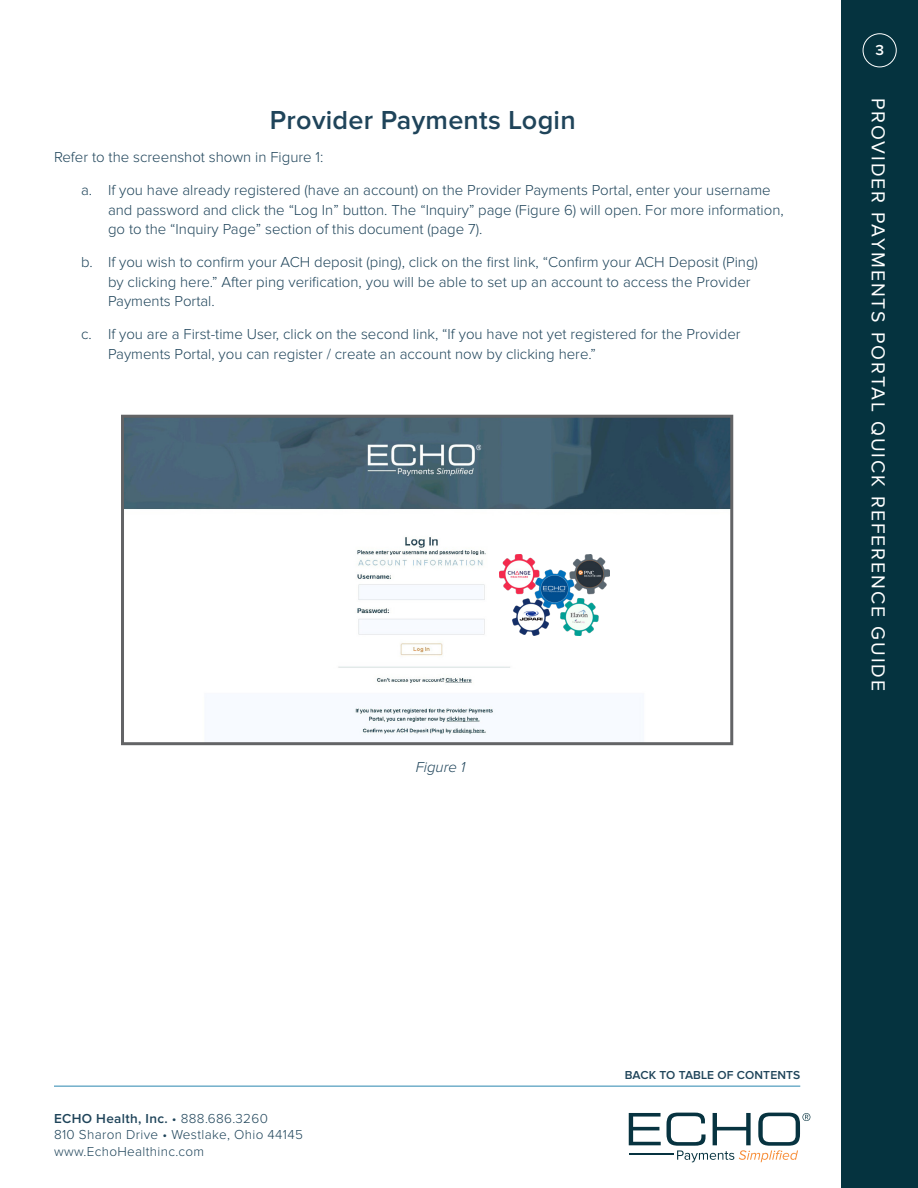
<style>
.page{position:relative;width:918px;height:1188px;background:#fff}
.page>*{position:absolute;margin:0;border:0;box-sizing:border-box;transform-origin:0 0}
.t1{font:600 27px "Proxima Nova";letter-spacing:.01em;color:#1f445a}
.t2{font:19.5px "Proxima Nova";letter-spacing:.1em;color:#fff}
.t3{font:300 15px/19.5px "Proxima Nova";color:#1f445a}
.t4{font:italic 300 15px "Proxima Nova";color:#1f445a}
.t5{font:600 15px "Proxima Nova";color:#fff}
.t6{font:300 13.5px/16.5px "Proxima Nova";letter-spacing:.025em;color:#1f445a}
.t7{font:600 12px "Proxima Nova";letter-spacing:.01em;color:#1f445a}
.s1{font-weight:600}
</style>
<div class="page">
<svg style="left:629px;top:1113px;width:32px;height:32px"></svg>
<hr style="left:629px;top:1153px;width:45px;height:2px;background:#073340">
<svg style="left:667px;top:1113px;width:143px;height:49px"></svg>
<hr style="left:54px;top:1086px;width:746px;height:1px;background:#4294b8">
<div style="left:841px;top:0;width:77px;height:1188px;background:#05333f"></div>
<div style="left:863px;top:33px;width:34px;height:34px;border:1px solid #fff;border-radius:50%"></div>
<img style="left:125px;top:419px;width:604px;height:316px">
<div style="left:121px;top:415px;width:612px;height:330px;border:3px solid #636466"></div>
<div style="left:494px;top:545px;width:124px;height:98px;background:#fff"></div>
<img style="left:500px;top:554px;width:109px;height:82px">
<h1 class="t1" style="left:270px;top:108px;width:307px">Provider Payments Login</h1>
<p class="t3" style="left:54px;top:148px;width:271px">Refer to the screenshot shown in Figure 1:</p>
<p class="t3" style="left:108px;top:181px;width:677px;text-indent:-27px">a. If you have already registered (have an account) on the Provider Payments Portal, enter your username and password and click the “Log In” button. The “Inquiry” page (Figure 6) will open. For more information, go to the “Inquiry Page” section of this document (page 7).</p>
<p class="t3" style="left:108px;top:253px;width:651px;text-indent:-27px">b. If you wish to confirm your ACH deposit (ping), click on the first link, “Confirm your ACH Deposit (Ping) by clicking here.” After ping verification, you will be able to set up an account to access the Provider<br>Payments Portal.</p>
<p class="t3" style="left:108px;top:325px;width:634px;text-indent:-27px">c. If you are a First-time User, click on the second link, “If you have not yet registered for the Provider<br>Payments Portal, you can register / create an account now by clicking here.”</p>
<p class="t4" style="left:416px;top:760px;width:51px">Figure 1</p>
<p class="t5" style="left:875px;top:43px;width:10px">3</p>
<h2 class="t2" style="left:890px;top:98px;width:595px;rotate:90deg">PROVIDER PAYMENTS PORTAL QUICK REFERENCE GUIDE</h2>
<p class="t6" style="left:54px;top:1111px;width:250px"><span class="s1">ECHO Health, Inc.</span> • 888.686.3260<br>810 Sharon Drive • Westlake, Ohio 44145 www.EchoHealthinc.com</p>
<p class="t7" style="left:625px;top:1070px;width:177px">BACK TO TABLE OF CONTENTS</p>
</div>
